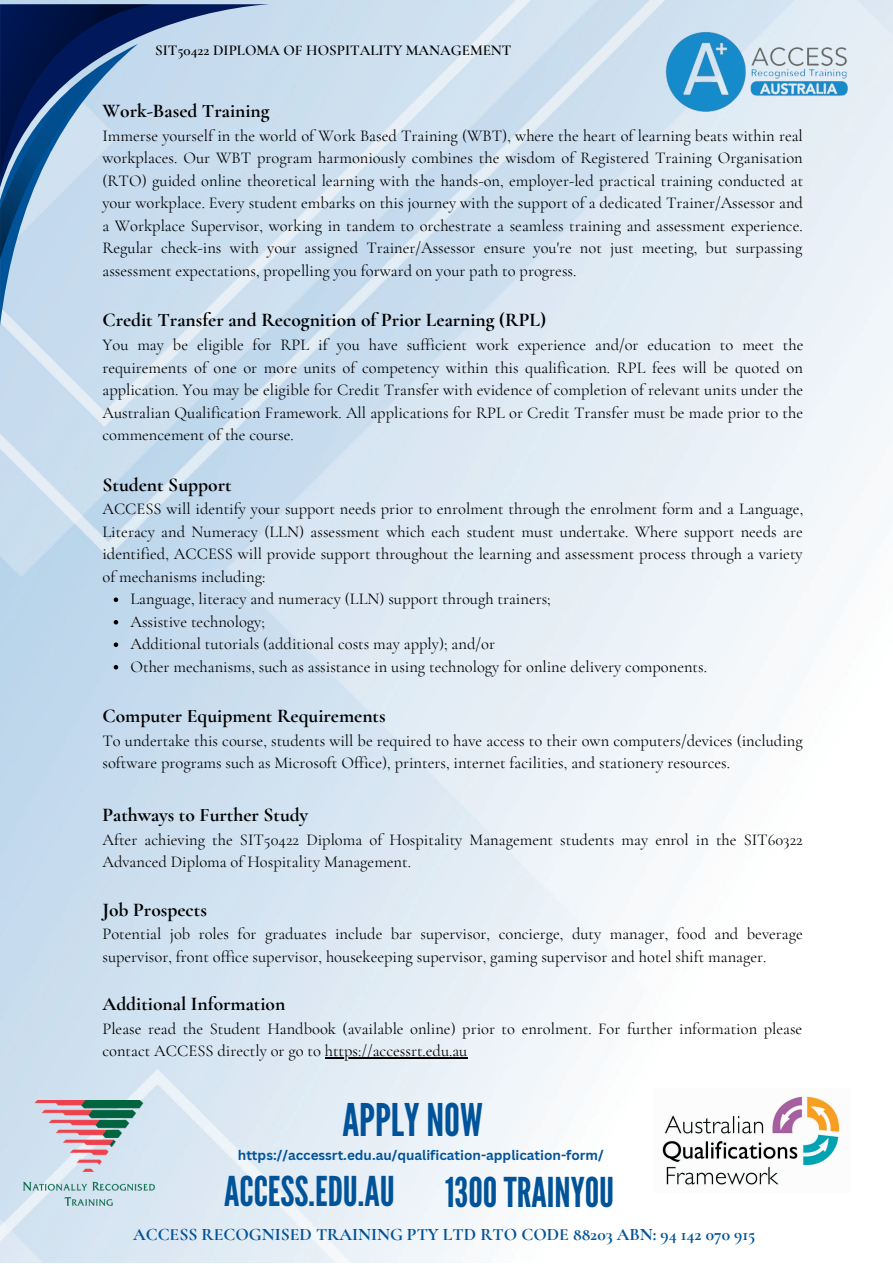
<style>
.page{position:relative;width:893px;height:1264px;background:#fff}
.page>*{position:absolute;margin:0;border:0;box-sizing:border-box;transform-origin:0 0}
.t1{font:45px "League Gothic";color:#015399}
.t2{font:40.95px "League Gothic";color:#015399}
.t3{font:700 19.5px "Cormorant Garamond";color:#000}
.t4{font:700 17.55px "Cormorant Garamond";color:#015399}
.t5{font:16.5px/22.5px "Cormorant Garamond";color:#000}
.t6{font:600 15px "Cormorant Garamond";color:#000}
.t7{font:700 13.5px "Canva Sans";color:#015399}
</style>
<div class="page">
<img style="left:0;top:0;width:892px;height:1262px">
<div style="left:153px;top:4px;width:117px;height:183px;background:#c7dbee"></div>
<svg style="left:0;top:4px;width:153px;height:322px;background:#7e99ba"></svg>
<img style="left:23px;top:1100px;width:132px;height:105px">
<svg style="left:114px;top:597px;width:4px;height:5px"></svg>
<svg style="left:114px;top:620px;width:4px;height:4px"></svg>
<svg style="left:114px;top:642px;width:4px;height:5px"></svg>
<svg style="left:114px;top:665px;width:4px;height:4px"></svg>
<hr style="left:325px;top:1057px;width:142px;height:1px;background:#000">
<img style="left:653px;top:1088px;width:197px;height:103px">
<img style="left:657px;top:0;width:196px;height:166px">
<p class="t6" style="left:155px;top:41px;width:358px">SIT50422 DIPLOMA OF HOSPITALITY MANAGEMENT</p>
<p class="t3" style="left:102px;top:99px;width:169px">Work-Based Training</p>
<p class="t5" style="left:102px;top:124px;width:702px;text-align:justify">Immerse yourself in the world of Work Based Training (WBT), where the heart of learning beats within real workplaces. Our WBT program harmoniously combines the wisdom of Registered Training Organisation (RTO) guided online theoretical learning with the hands-on, employer-led practical training conducted at your workplace. Every student embarks on this journey with the support of a dedicated Trainer/Assessor and a Workplace Supervisor, working in tandem to orchestrate a seamless training and assessment experience.<br>Regular check-ins with your assigned Trainer/Assessor ensure you're not just meeting, but surpassing assessment expectations, propelling you forward on your path to progress.</p>
<p class="t3" style="left:102px;top:308px;width:445px">Credit Transfer and Recognition of Prior Learning (RPL)</p>
<p class="t5" style="left:102px;top:333px;width:702px;text-align:justify">You may be eligible for RPL if you have sufficient work experience and/or education to meet the requirements of one or more units of competency within this qualification. RPL fees will be quoted on application. You may be eligible for Credit Transfer with evidence of completion of relevant units under the Australian Qualification Framework. All applications for RPL or Credit Transfer must be made prior to the commencement of the course.</p>
<p class="t3" style="left:102px;top:472px;width:131px">Student Support</p>
<p class="t5" style="left:102px;top:498px;width:702px;text-align:justify">ACCESS will identify your support needs prior to enrolment through the enrolment form and a Language, Literacy and Numeracy (LLN) assessment which each student must undertake. Where support needs are identified, ACCESS will provide support throughout the learning and assessment process through a variety of mechanisms including:</p>
<p class="t5" style="left:130px;top:587px;width:422px">Language, literacy and numeracy (LLN) support through trainers;</p>
<p class="t5" style="left:130px;top:610px;width:136px">Assistive technology;</p>
<p class="t5" style="left:130px;top:632px;width:366px">Additional tutorials (additional costs may apply); and/or</p>
<p class="t5" style="left:130px;top:655px;width:578px">Other mechanisms, such as assistance in using technology for online delivery components.</p>
<p class="t3" style="left:102px;top:704px;width:285px">Computer Equipment Requirements</p>
<p class="t5" style="left:102px;top:729px;width:701px">To undertake this course, students will be required to have access to their own computers/devices (including software programs such as Microsoft Office), printers, internet facilities, and stationery resources.</p>
<p class="t3" style="left:102px;top:803px;width:207px">Pathways to Further Study</p>
<p class="t5" style="left:102px;top:828px;width:702px">After achieving the SIT50422 Diploma of Hospitality Management students may enrol in the SIT60322<br>Advanced Diploma of Hospitality Management.</p>
<p class="t3" style="left:102px;top:897px;width:106px">Job Prospects</p>
<p class="t5" style="left:102px;top:922px;width:701px">Potential job roles for graduates include bar supervisor, concierge, duty manager, food and beverage supervisor, front office supervisor, housekeeping supervisor, gaming supervisor and hotel shift manager.</p>
<p class="t3" style="left:102px;top:992px;width:184px">Additional Information</p>
<p class="t5" style="left:102px;top:1017px;width:701px">Please read the Student Handbook (available online) prior to enrolment. For further information please contact ACCESS directly or go to https://accessrt.edu.au</p>
<p class="t1" style="left:342px;top:1093px;width:142px">APPLYNOW</p>
<p class="t7" style="left:238px;top:1145px;width:367px">https://accessrt.edu.au/qualification-application-form/</p>
<p class="t2" style="left:224px;top:1167px;width:172px">ACCESS.EDU.AU</p>
<p class="t2" style="left:445px;top:1168px;width:171px">1300TRAINYOU</p>
<p class="t4" style="left:133px;top:1223px;width:623px">ACCESS RECOGNISED TRAINING PTY LTD RTO CODE 88203 ABN: 94 142 070 915</p>
</div>
